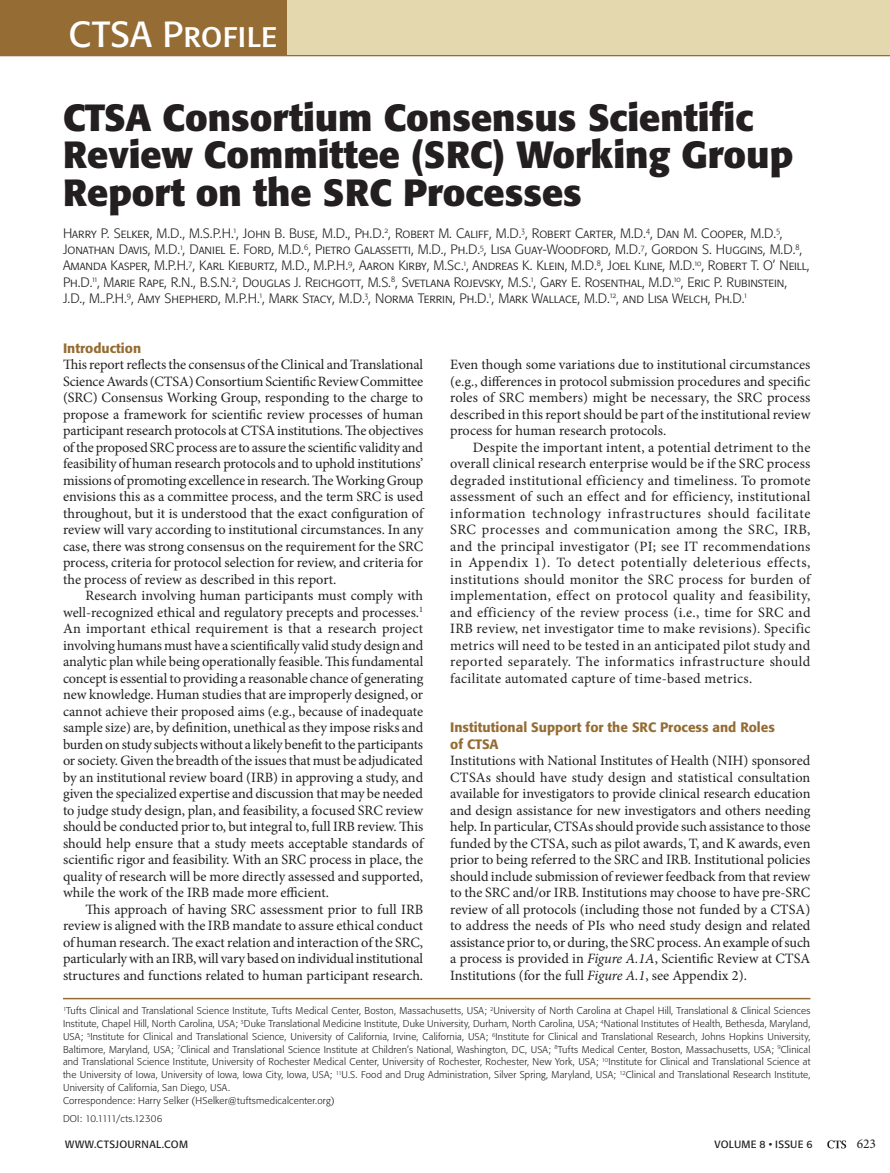
<style>
.page{position:relative;width:890px;height:1173px;background:#fff}
.page>*{position:absolute;margin:0;border:0;box-sizing:border-box;transform-origin:0 0}
.ArticleTitle{font:700 37.5px/37.5px "Formata";color:#231f20}
.ACSubjGrpTitle{font:36px "Formata Regular SC";color:#fff}
.Para{font:14.25px/16.5px "Minion Pro";color:#231f20;text-align:justify}
.ParaFL{font:14.25px/16.5px "Minion Pro";color:#231f20;text-align:justify}
.AritcleAU{font:13.5px/16.2px "Formata Light SC";color:#231f20}
.t1{font:500 13.5px/16.5px "Formata";color:#956c33}
.t2{font:13.5px "Minion Pro";color:#231f20}
.t3{font:10.5px "Formata";letter-spacing:.025em;color:#231f20}
.ArticleAffl{font:300 9.75px/12.8px "Formata";letter-spacing:.02em;color:#231f20;text-align:justify}
.AuthorNotes{font:300 9.75px "Formata";letter-spacing:.02em;color:#231f20}
.DOI{font:300 9.75px "Formata";letter-spacing:.01em;color:#231f20}
.s1{font-style:italic}
</style>
<div class="page">
<svg style="left:827px;top:1140px;width:19px;height:8px"></svg>
<hr style="left:0;top:53px;width:890px;height:3px;background:#956c33">
<div style="left:0;top:0;width:475px;height:55px;background:#956c33"></div>
<div style="left:287px;top:0;width:603px;height:55px;background:#e4d8ae"></div>
<hr style="left:63px;top:998px;width:747px;height:1px;background:#956c33">
<p class="ACSubjGrpTitle" style="left:68px;top:13px;width:210px">CTSA Profile</p>
<p class="ArticleTitle" style="left:63px;top:99px;width:731px">CTSA Consortium Consensus Scientific<br>Review Committee (SRC) Working Group<br>Report on the SRC Processes</p>
<p class="AritcleAU" style="left:63px;top:225px;width:748px">Harry P. Selker, M.D., M.S.P.H.<sup>1</sup>, John B. Buse, M.D., Ph.D.<sup>2</sup>, Robert M. Califf, M.D.<sup>3</sup>, Robert Carter, M.D.<sup>4</sup>, Dan M. Cooper, M.D.<sup>5</sup>, Jonathan Davis, M.D.<sup>1</sup>, Daniel E. Ford, M.D.<sup>6</sup>, Pietro Galassetti, M.D., Ph.D.<sup>5</sup>, Lisa Guay-Woodford, M.D.<sup>7</sup>, Gordon S. Huggins, M.D.<sup>8</sup>, Amanda Kasper, M.P.H.<sup>7</sup>, Karl Kieburtz, M.D., M.P.H.<sup>9</sup>, Aaron Kirby, M.Sc.<sup>1</sup>, Andreas K. Klein, M.D.<sup>8</sup>, Joel Kline, M.D.<sup>10</sup>, Robert T. O’ Neill, Ph.D.<sup>11</sup>, Marie Rape, R.N., B.S.N.<sup>2</sup>, Douglas J. Reichgott, M.S.<sup>8</sup>, Svetlana Rojevsky, M.S.<sup>1</sup>, Gary E. Rosenthal, M.D.<sup>10</sup>, Eric P. Rubinstein, J.D., M..P.H.<sup>9</sup>, Amy Shepherd, M.P.H.<sup>1</sup>, Mark Stacy, M.D.<sup>3</sup>, Norma Terrin, Ph.D.<sup>1</sup>, Mark Wallace, M.D.<sup>12</sup>, and Lisa Welch, Ph.D.<sup>1</sup></p>
<h1 class="t1" style="left:63px;top:339px;width:80px">Introduction</h1>
<p class="ParaFL" style="left:63px;top:356px;width:362px">This report reflects the consensus of the Clinical and Translational Science Awards (CTSA) Consortium Scientific Review Committee (SRC) Consensus Working Group, responding to the charge to propose a framework for scientific review processes of human participant research protocols at CTSA institutions. The objectives of the proposed SRC process are to assure the scientific validity and feasibility of human research protocols and to uphold institutions’ missions of promoting excellence in research. The Working Group envisions this as a committee process, and the term SRC is used throughout, but it is understood that the exact configuration of review will vary according to institutional circumstances. In any case, there was strong consensus on the requirement for the SRC process, criteria for protocol selection for review, and criteria for the process of review as described in this report.</p>
<p class="Para" style="left:63px;top:587px;width:362px;text-indent:22px">Research involving human participants must comply with well-recognized ethical and regulatory precepts and processes.<sup>1<br></sup>An important ethical requirement is that a research project involving humans must have a scientifically valid study design and analytic plan while being operationally feasible. This fundamental concept is essential to providing a reasonable chance of generating new knowledge. Human studies that are improperly designed, or cannot achieve their proposed aims (e.g., because of inadequate sample size) are, by definition, unethical as they impose risks and burden on study subjects without a likely benefit to the participants or society. Given the breadth of the issues that must be adjudicated by an institutional review board (IRB) in approving a study, and given the specialized expertise and discussion that may be needed to judge study design, plan, and feasibility, a focused SRC review should be conducted prior to, but integral to, full IRB review. This should help ensure that a study meets acceptable standards of scientific rigor and feasibility. With an SRC process in place, the quality of research will be more directly assessed and supported, while the work of the IRB made more efficient.</p>
<p class="Para" style="left:63px;top:901px;width:362px;text-indent:22px">This approach of having SRC assessment prior to full IRB review is aligned with the IRB mandate to assure ethical conduct of human research. The exact relation and interaction of the SRC, particularly with an IRB, will vary based on individual institutional structures and functions related to human participant research.</p>
<p class="Para" style="left:450px;top:356px;width:362px">Even though some variations due to institutional circumstances (e.g., differences in protocol submission procedures and specific roles of SRC members) might be necessary, the SRC process described in this report should be part of the institutional review process for human research protocols.</p>
<p class="Para" style="left:450px;top:439px;width:362px;text-indent:22px">Despite the important intent, a potential detriment to the overall clinical research enterprise would be if the SRC process degraded institutional efficiency and timeliness. To promote assessment of such an effect and for efficiency, institutional information technology infrastructures should facilitate SRC processes and communication among the SRC, IRB, and the principal investigator (PI; see IT recommendations in Appendix 1). To detect potentially deleterious effects, institutions should monitor the SRC process for burden of implementation, effect on protocol quality and feasibility, and efficiency of the review process (i.e., time for SRC and IRB review, net investigator time to make revisions). Specific metrics will need to be tested in an anticipated pilot study and reported separately. The informatics infrastructure should facilitate automated capture of time-based metrics.</p>
<h1 class="t1" style="left:450px;top:719px;width:326px">Institutional Support for the SRC Process and Roles of CTSA</h1>
<p class="ParaFL" style="left:450px;top:752px;width:362px">Institutions with National Institutes of Health (NIH) sponsored CTSAs should have study design and statistical consultation available for investigators to provide clinical research education and design assistance for new investigators and others needing help. In particular, CTSAs should provide such assistance to those funded by the CTSA, such as pilot awards, T, and K awards, even prior to being referred to the SRC and IRB. Institutional policies should include submission of reviewer feedback from that review to the SRC and/or IRB. Institutions may choose to have pre-SRC review of all protocols (including those not funded by a CTSA) to address the needs of PIs who need study design and related assistance prior to, or during, the SRC process. An example of such a process is provided in <span class="s1">Figure A.1A</span>, Scientific Review at CTSA Institutions (for the full <span class="s1">Figure A.1</span>, see Appendix 2).</p>
<p class="ArticleAffl" style="left:63px;top:1005px;width:749px"><sup>1</sup>Tufts Clinical and Translational Science Institute, Tufts Medical Center, Boston, Massachusetts, USA; <sup>2</sup>University of North Carolina at Chapel Hill, Translational &amp; Clinical Sciences Institute, Chapel Hill, North Carolina, USA; <sup>3</sup>Duke Translational Medicine Institute, Duke University, Durham, North Carolina, USA; <sup>4</sup>National Institutes of Health, Bethesda, Maryland, USA; <sup>5</sup>Institute for Clinical and Translational Science, University of California, Irvine, California, USA; <sup>6</sup>Institute for Clinical and Translational Research, Johns Hopkins University, Baltimore, Maryland, USA; <sup>7</sup>Clinical and Translational Science Institute at Children’s National, Washington, DC, USA; <sup>8</sup>Tufts Medical Center, Boston, Massachusetts, USA; <sup>9</sup>Clinical and Translational Science Institute, University of Rochester Medical Center, University of Rochester, Rochester, New York, USA; <sup>10</sup>Institute for Clinical and Translational Science at the University of Iowa, University of Iowa, Iowa City, Iowa, USA; <sup>11</sup>U.S. Food and Drug Administration, Silver Spring, Maryland, USA; <sup>12</sup>Clinical and Translational Research Institute, University of California, San Diego, USA.</p>
<p class="AuthorNotes" style="left:63px;top:1095px;width:273px">Correspondence: Harry Selker (HSelker@tuftsmedicalcenter.org)</p>
<p class="DOI" style="left:63px;top:1112px;width:101px">DOI: 10.1111/cts.12306</p>
<p class="t3" style="left:65px;top:1138px;width:124px">WWW.CTSJOURNAL.COM</p>
<p class="t3" style="left:714px;top:1138px;width:100px">VOLUME 8 • ISSUE 6</p>
<p class="t2" style="left:856px;top:1135px;width:21px">623</p>
</div>
